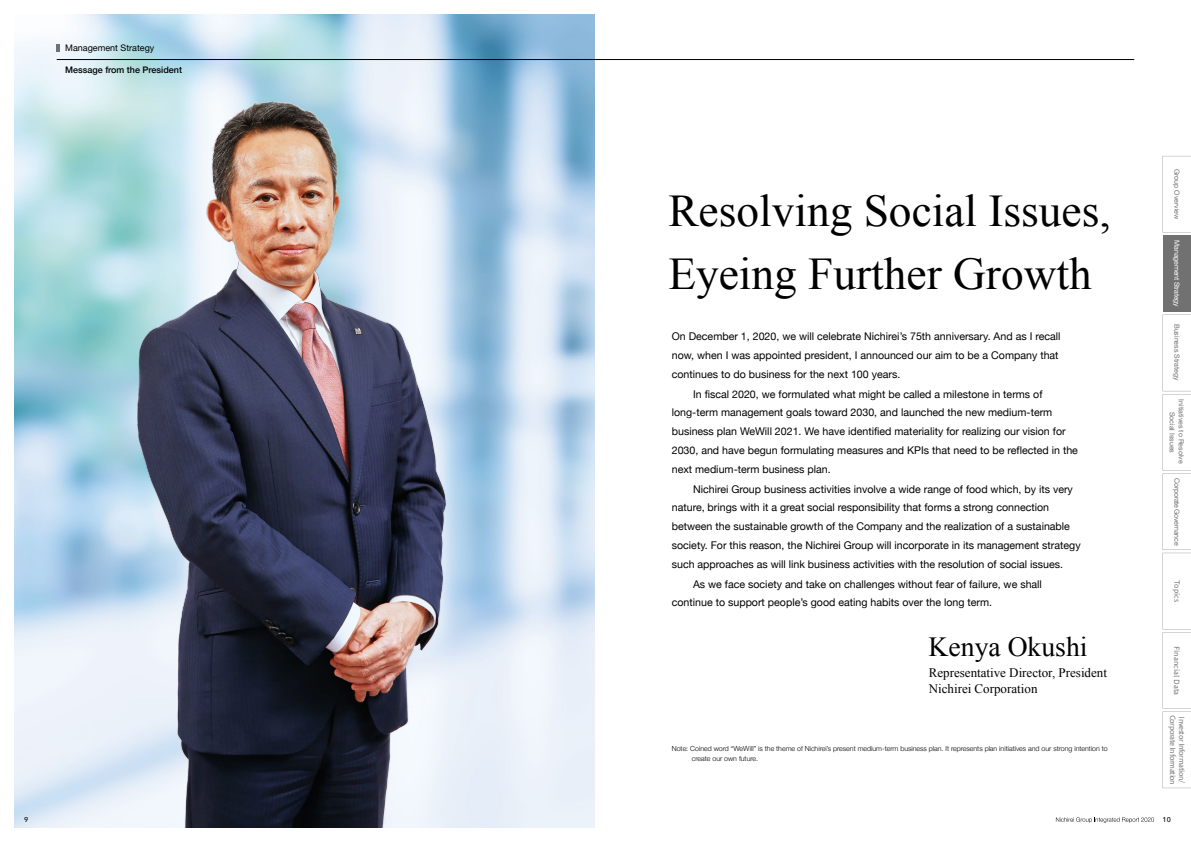
<style>
.page{position:relative;width:1191px;height:842px;background:#fff}
.page>*{position:absolute;margin:0;border:0;box-sizing:border-box;transform-origin:0 0}
.t1{font:45.4px/63px "Times New Roman";color:#000}
.t2{font:27.6px "Times New Roman";color:#000}
.t3{font:13px/16px "Times New Roman";color:#000}
.t4{font:10.6px/19px "Helvetica Neue";color:#000}
.t5{font:500 9px "Helvetica Neue";color:#000}
.t6{font:9px "Helvetica Neue";color:#000}
.t7{font:300 7px/10px "Helvetica Neue";color:#000}
.t8{font:7px/9px "Helvetica Neue";color:#727171;text-align:center}
.t9{font:7px "Hiragino UD Sans Std W4";letter-spacing:-.05em;color:#727171}
.t10{font:7px "Helvetica Neue";letter-spacing:-.035em;color:#727171}
.t11{font:7px "Helvetica Neue";letter-spacing:-.025em;color:#fff}
.t12{font:7px "Hiragino UD Sans Std W4";color:#727171}
.t13{font:500 7px "Avenir Next";color:#000}
.s1{font-family:"Koz Go Pr 6 N"}
</style>
<div class="page">
<img style="left:14px;top:14px;width:570px;height:814px">
<svg style="left:1056px;top:817px;width:98px;height:6px"></svg>
<svg style="left:1162px;top:156px;width:29px;height:76px"></svg>
<div style="left:1162px;top:235px;width:29px;height:77px;background:#727171"></div>
<svg style="left:1162px;top:315px;width:29px;height:473px"></svg>
<svg style="left:57px;top:44px;width:3px;height:7px"></svg>
<hr style="left:57px;top:59px;width:1077px;height:1px;background:#000">
<p class="t6" style="left:65px;top:41px;width:91px">Management Strategy</p>
<p class="t5" style="left:65px;top:63px;width:118px">Message from the President</p>
<h1 class="t1" style="left:668px;top:179px;width:444px">Resolving Social Issues,<br>Eyeing Further Growth</h1>
<p class="t4" style="left:672px;top:328px;width:410px">On December 1, 2020, we will celebrate Nichirei’s 75th anniversary. And as I recall now, when I was appointed president, I announced our aim to be a Company that continues to do business for the next 100 years.<br><span class="s1">　　</span>In fiscal 2020, we formulated what might be called a milestone in terms of long-term management goals toward 2030, and launched the new medium-term business plan WeWill 2021. We have identified materiality for realizing our vision for 2030, and have begun formulating measures and KPIs that need to be reflected in the next medium-term business plan.<br><span class="s1">　　</span>Nichirei Group business activities involve a wide range of food which, by its very nature, brings with it a great social responsibility that forms a strong connection between the sustainable growth of the Company and the realization of a sustainable society. For this reason, the Nichirei Group will incorporate in its management strategy such approaches as will link business activities with the resolution of social issues.<br><span class="s1">　　</span>As we face society and take on challenges without fear of failure, we shall continue to support people’s good eating habits over the long term.</p>
<h2 class="t2" style="left:928px;top:628px;width:160px">Kenya Okushi</h2>
<p class="t3" style="left:928px;top:664px;width:180px">Representative Director, President<br>Nichirei Corporation</p>
<p class="t7" style="left:692px;top:743px;width:417px;text-indent:-20px">Note: Coined word “WeWill” is the theme of Nichirei’s present medium-term business plan. It represents plan initiatives and our strong intention to create our own future.</p>
<p class="t8" style="left:1181px;top:169px;width:52px;rotate:90deg">Group Overview</p>
<p class="t11" style="left:1182px;top:240px;width:68px;rotate:90deg">Management Strategy</p>
<p class="t8" style="left:1181px;top:324px;width:58px;rotate:90deg">Business Strategy</p>
<p class="t8" style="left:1185px;top:399px;width:66px;rotate:90deg">Initiatives to Resolve<br>Social Issues</p>
<p class="t10" style="left:1182px;top:478px;width:69px;rotate:90deg">Corporate Governance</p>
<p class="t9" style="left:1182px;top:580px;width:23px;rotate:90deg">Topics</p>
<p class="t12" style="left:1182px;top:646px;width:51px;rotate:90deg">Financial Data</p>
<p class="t9" style="left:1178px;top:715px;width:72px;rotate:90deg">Corporate Information</p>
<p class="t9" style="left:1187px;top:716px;width:69px;rotate:90deg">Investor Information/</p>
<p class="t13" style="left:24px;top:814px;width:6px">9</p>
<p class="t13" style="left:1162px;top:814px;width:10px">10</p>
</div>
